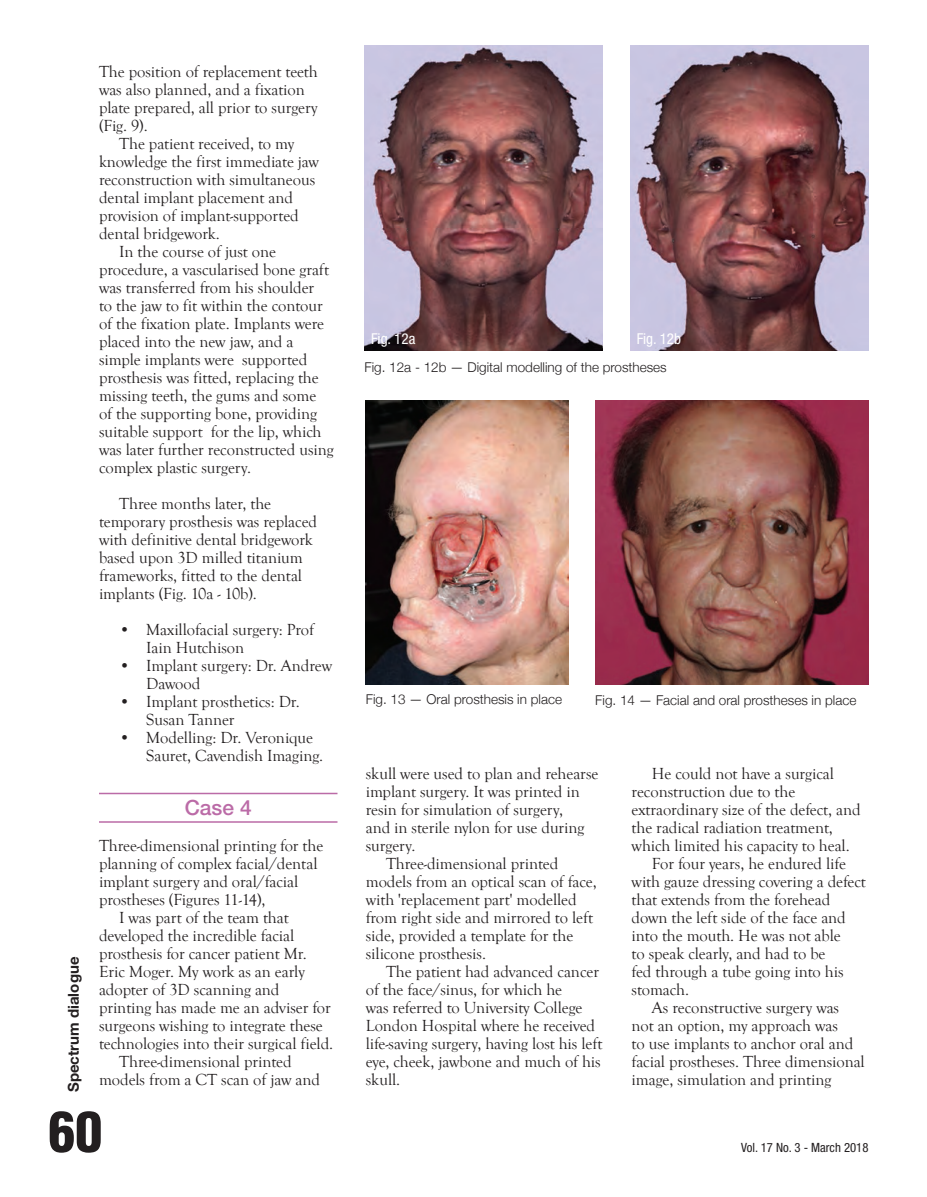
<style>
.page{position:relative;width:927px;height:1197px;background:#fff}
.page>*{position:absolute;margin:0;border:0;box-sizing:border-box;transform-origin:0 0}
.t1{font:900 condensed 54px "Helvetica LT";color:#231f20}
.t2{font:500 21px "Helvetica Neue LT Std";color:#bb6ba7}
.t3{font:16.5px/18px "Goudy Old Style T";letter-spacing:-.005em;color:#231f20}
.t4{font:700 15px "Helvetica Neue LT Std";color:#231f20}
.t5{font:condensed 15px "Helvetica Neue LT Std";color:#fff}
.t6{font:300 13.5px "Helvetica Neue";color:#231f20}
.t7{font:condensed 12.75px "Helvetica Neue LT Std";color:#231f20}
</style>
<div class="page">
<hr style="left:99px;top:793px;width:239px;height:1px;background:#bb6ba7">
<hr style="left:99px;top:821px;width:239px;height:2px;background:#bb6ba7">
<img style="left:364px;top:46px;width:239px;height:305px">
<img style="left:630px;top:46px;width:238px;height:305px">
<img style="left:366px;top:400px;width:202px;height:284px">
<img style="left:595px;top:400px;width:273px;height:284px">
<p class="t4" style="left:64px;top:1092px;width:137px;rotate:-90deg">Spectrum dialogue</p>
<p class="t3" style="left:99px;top:62px;width:220px">The position of replacement teeth was also planned, and a fixation plate prepared, all prior to surgery (Fig. 9).</p>
<p class="t3" style="left:119px;top:134px;width:177px">The patient received, to my</p>
<p class="t3" style="left:99px;top:152px;width:222px">knowledge the first immediate jaw</p>
<p class="t3" style="left:99px;top:170px;width:218px">reconstruction with simultaneous</p>
<p class="t3" style="left:99px;top:188px;width:196px">dental implant placement and</p>
<p class="t3" style="left:99px;top:206px;width:201px">provision of implant-supported</p>
<p class="t3" style="left:99px;top:224px;width:122px">dental bridgework.</p>
<p class="t3" style="left:119px;top:242px;width:158px">In the course of just one</p>
<p class="t3" style="left:99px;top:260px;width:232px">procedure, a vascularised bone graft</p>
<p class="t3" style="left:99px;top:278px;width:217px">was transferred from his shoulder</p>
<p class="t3" style="left:99px;top:296px;width:225px">to the jaw to fit within the contour</p>
<p class="t3" style="left:99px;top:314px;width:227px">of the fixation plate. Implants were</p>
<p class="t3" style="left:99px;top:332px;width:196px">placed into the new jaw, and a</p>
<p class="t3" style="left:99px;top:350px;width:210px">simple implants were supported</p>
<p class="t3" style="left:99px;top:368px;width:221px">prosthesis was fitted, replacing the</p>
<p class="t3" style="left:99px;top:386px;width:219px">missing teeth, the gums and some</p>
<p class="t3" style="left:99px;top:404px;width:219px">of the supporting bone, providing</p>
<p class="t3" style="left:99px;top:422px;width:224px">suitable support for the lip, which</p>
<p class="t3" style="left:99px;top:440px;width:236px">was later further reconstructed using</p>
<p class="t3" style="left:99px;top:458px;width:154px">complex plastic surgery.</p>
<p class="t3" style="left:99px;top:494px;width:220px;text-indent:20px">Three months later, the temporary prosthesis was replaced with definitive dental bridgework based upon 3D milled titanium frameworks, fitted to the dental implants (Fig. 10a - 10b).</p>
<p class="t3" style="left:146px;top:620px;width:169px;text-indent:-27px">• Maxillofacial surgery: Prof<br>Iain Hutchison</p>
<p class="t3" style="left:146px;top:656px;width:187px;text-indent:-27px">• Implant surgery: Dr. Andrew<br>Dawood</p>
<p class="t3" style="left:146px;top:692px;width:155px;text-indent:-27px">• Implant prosthetics: Dr.<br>Susan Tanner</p>
<p class="t3" style="left:146px;top:728px;width:178px;text-indent:-27px">• Modelling: Dr. Veronique<br>Sauret, Cavendish Imaging.</p>
<p class="t2" style="left:185px;top:795px;width:68px">Case 4</p>
<p class="t3" style="left:99px;top:836px;width:226px">Three-dimensional printing for the</p>
<p class="t3" style="left:99px;top:854px;width:220px">planning of complex facial/dental</p>
<p class="t3" style="left:99px;top:872px;width:201px">implant surgery and oral/facial</p>
<p class="t3" style="left:99px;top:890px;width:168px">prostheses (Figures 11-14),</p>
<p class="t3" style="left:119px;top:908px;width:171px">I was part of the team that</p>
<p class="t3" style="left:99px;top:926px;width:197px">developed the incredible facial</p>
<p class="t3" style="left:99px;top:944px;width:209px">prosthesis for cancer patient Mr.</p>
<p class="t3" style="left:99px;top:962px;width:207px">Eric Moger. My work as an early</p>
<p class="t3" style="left:99px;top:980px;width:182px">adopter of 3D scanning and</p>
<p class="t3" style="left:99px;top:998px;width:233px">printing has made me an adviser for</p>
<p class="t3" style="left:99px;top:1016px;width:225px">surgeons wishing to integrate these</p>
<p class="t3" style="left:99px;top:1034px;width:236px">technologies into their surgical field.</p>
<p class="t3" style="left:119px;top:1052px;width:174px">Three-dimensional printed</p>
<p class="t3" style="left:99px;top:1070px;width:222px">models from a CT scan of jaw and</p>
<h1 class="t1" style="left:48px;top:1098px;width:56px">60</h1>
<p class="t5" style="left:371px;top:331px;width:46px">Fig. 12a</p>
<p class="t5" style="left:637px;top:330px;width:46px">Fig. 12b</p>
<p class="t6" style="left:364px;top:359px;width:304px">Fig. 12a - 12b — Digital modelling of the prostheses</p>
<p class="t6" style="left:366px;top:691px;width:198px">Fig. 13 — Oral prosthesis in place</p>
<p class="t6" style="left:595px;top:692px;width:263px">Fig. 14 — Facial and oral prostheses in place</p>
<p class="t3" style="left:366px;top:764px;width:234px">skull were used to plan and rehearse</p>
<p class="t3" style="left:366px;top:782px;width:216px">implant surgery. It was printed in</p>
<p class="t3" style="left:366px;top:800px;width:199px">resin for simulation of surgery,</p>
<p class="t3" style="left:366px;top:818px;width:220px">and in sterile nylon for use during</p>
<p class="t3" style="left:366px;top:836px;width:51px">surgery.</p>
<p class="t3" style="left:386px;top:854px;width:174px">Three-dimensional printed</p>
<p class="t3" style="left:366px;top:872px;width:233px">models from an optical scan of face,</p>
<p class="t3" style="left:366px;top:890px;width:212px">with 'replacement part' modelled</p>
<p class="t3" style="left:366px;top:908px;width:229px">from right side and mirrored to left</p>
<p class="t3" style="left:366px;top:926px;width:209px">side, provided a template for the</p>
<p class="t3" style="left:366px;top:944px;width:122px">silicone prosthesis.</p>
<p class="t3" style="left:386px;top:962px;width:215px">The patient had advanced cancer</p>
<p class="t3" style="left:366px;top:980px;width:198px">of the face/sinus, for which he</p>
<p class="t3" style="left:366px;top:998px;width:218px">was referred to University College</p>
<p class="t3" style="left:366px;top:1016px;width:231px">London Hospital where he received</p>
<p class="t3" style="left:366px;top:1034px;width:238px">life-saving surgery, having lost his left</p>
<p class="t3" style="left:366px;top:1052px;width:237px">eye, cheek, jawbone and much of his</p>
<p class="t3" style="left:366px;top:1070px;width:36px">skull.</p>
<p class="t3" style="left:652px;top:764px;width:184px">He could not have a surgical</p>
<p class="t3" style="left:632px;top:782px;width:165px">reconstruction due to the</p>
<p class="t3" style="left:632px;top:800px;width:230px">extraordinary size of the defect, and</p>
<p class="t3" style="left:632px;top:818px;width:203px">the radical radiation treatment,</p>
<p class="t3" style="left:632px;top:836px;width:220px">which limited his capacity to heal.</p>
<p class="t3" style="left:652px;top:854px;width:196px">For four years, he endured life</p>
<p class="t3" style="left:632px;top:872px;width:236px">with gauze dressing covering a defect</p>
<p class="t3" style="left:632px;top:890px;width:200px">that extends from the forehead</p>
<p class="t3" style="left:632px;top:908px;width:216px">down the left side of the face and</p>
<p class="t3" style="left:632px;top:926px;width:211px">into the mouth. He was not able</p>
<p class="t3" style="left:632px;top:944px;width:195px">to speak clearly, and had to be</p>
<p class="t3" style="left:632px;top:962px;width:214px">fed through a tube going into his</p>
<p class="t3" style="left:632px;top:980px;width:59px">stomach.</p>
<p class="t3" style="left:652px;top:998px;width:189px">As reconstructive surgery was</p>
<p class="t3" style="left:632px;top:1016px;width:208px">not an option, my approach was</p>
<p class="t3" style="left:632px;top:1034px;width:223px">to use implants to anchor oral and</p>
<p class="t3" style="left:632px;top:1052px;width:235px">facial prostheses. Three dimensional</p>
<p class="t3" style="left:632px;top:1070px;width:201px">image, simulation and printing</p>
<p class="t7" style="left:741px;top:1140px;width:129px">Vol. 17 No. 3 - March 2018</p>
</div>
